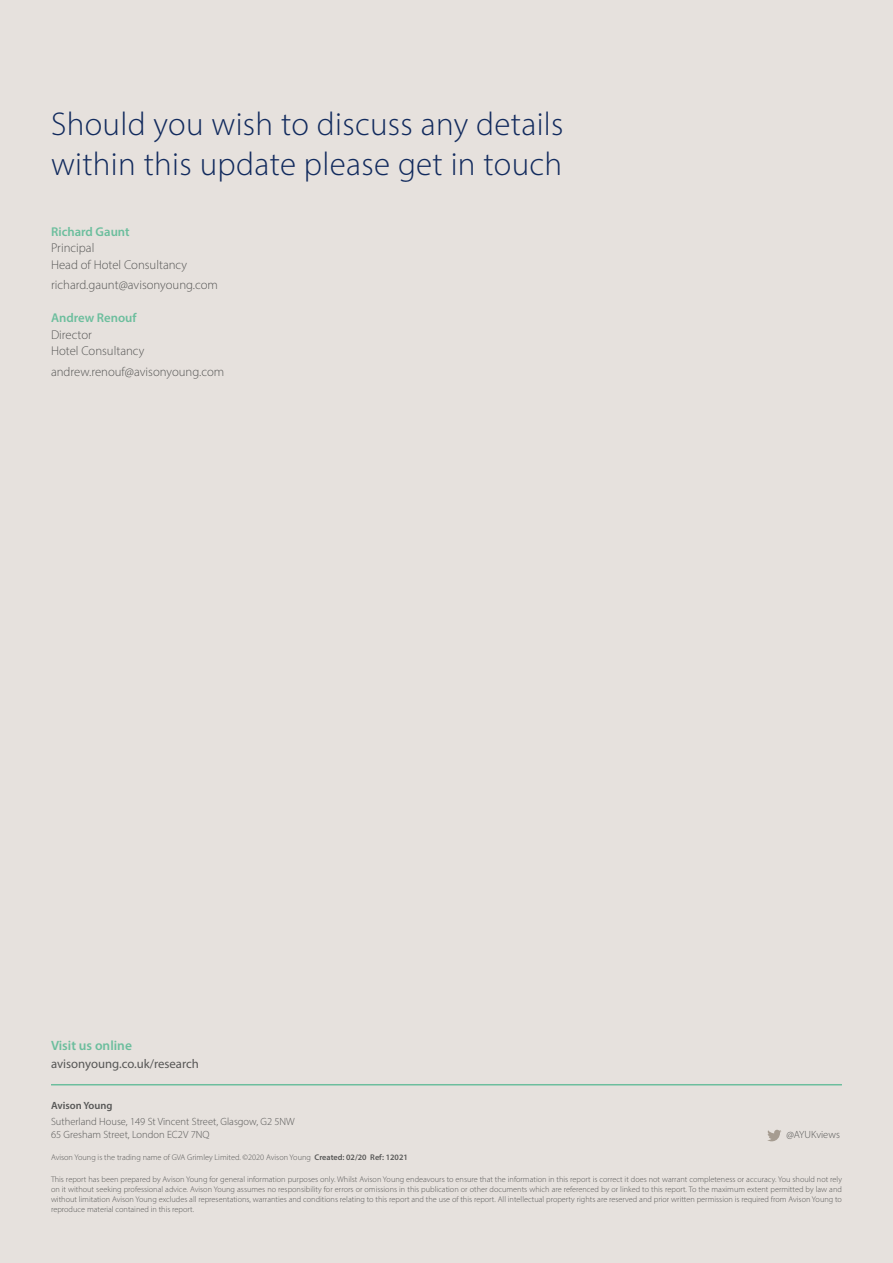
<style>
.page{position:relative;width:893px;height:1263px;background:#e6e1dd}
.page>*{position:absolute;margin:0;border:0;box-sizing:border-box;transform-origin:0 0}
.t1{font:300 33px/39.6px "Myriad Pro";letter-spacing:.01em;color:#112a5d}
.t2{font:600 13.5px "Myriad Pro";color:#6cbe9d}
.t3{font:300 12.75px/16.5px "Myriad Pro";color:#575756}
.t4{font:12.75px "Myriad Pro";color:#575756}
.t5{font:600 12.75px "Myriad Pro";color:#6cbe9d}
.t6{font:300 10.5px/12.6px "Myriad Pro";color:#575756}
.t7{font:600 10.5px "Myriad Pro";color:#575756}
.t8{font:300 8.25px/9.9px "Myriad Pro";color:#575756;text-align:justify}
.s1{font-weight:600}
</style>
<div class="page">
<svg style="left:767px;top:1130px;width:14px;height:11px"></svg>
<hr style="left:51px;top:1084px;width:791px;height:1px;background:#6cbe9d">
<h1 class="t1" style="left:51px;top:104px;width:514px">Should you wish to discuss any details within this update please get in touch</h1>
<h3 class="t5" style="left:51px;top:223px;width:80px">Richard Gaunt</h3>
<h3 class="t3" style="left:51px;top:239px;width:138px">Principal<br>Head of Hotel Consultancy</h3>
<h3 class="t3" style="left:51px;top:277px;width:169px">richard.gaunt@avisonyoung.com</h3>
<h3 class="t5" style="left:51px;top:310px;width:87px">Andrew Renouf</h3>
<h3 class="t3" style="left:51px;top:326px;width:95px">Director<br>Hotel Consultancy</h3>
<h3 class="t3" style="left:51px;top:363px;width:175px">andrew.renouf@avisonyoung.com</h3>
<h2 class="t2" style="left:51px;top:1037px;width:82px">Visit us online</h2>
<h3 class="t4" style="left:51px;top:1056px;width:149px">avisonyoung.co.uk/research</h3>
<p class="t7" style="left:51px;top:1099px;width:63px">Avison Young</p>
<p class="t6" style="left:51px;top:1115px;width:245px">Sutherland House, 149 St Vincent Street, Glasgow, G2 5NW<br>65 Gresham Street, London EC2V 7NQ</p>
<p class="t8" style="left:51px;top:1152px;width:358px">Avison Young is the trading name of GVA Grimley Limited. ©2020 Avison Young <span class="s1">Created: 02/20 Ref: 12021</span></p>
<p class="t6" style="left:786px;top:1128px;width:55px">@AYUKviews</p>
<p class="t8" style="left:51px;top:1174px;width:792px">This report has been prepared by Avison Young for general information purposes only. Whilst Avison Young endeavours to ensure that the information in this report is correct it does not warrant completeness or accuracy. You should not rely on it without seeking professional advice. Avison Young assumes no responsibility for errors or omissions in this publication or other documents which are referenced by or linked to this report. To the maximum extent permitted by law and without limitation Avison Young excludes all representations, warranties and conditions relating to this report and the use of this report. All intellectual property rights are reserved and prior written permission is required from Avison Young to reproduce material contained in this report.</p>
</div>
